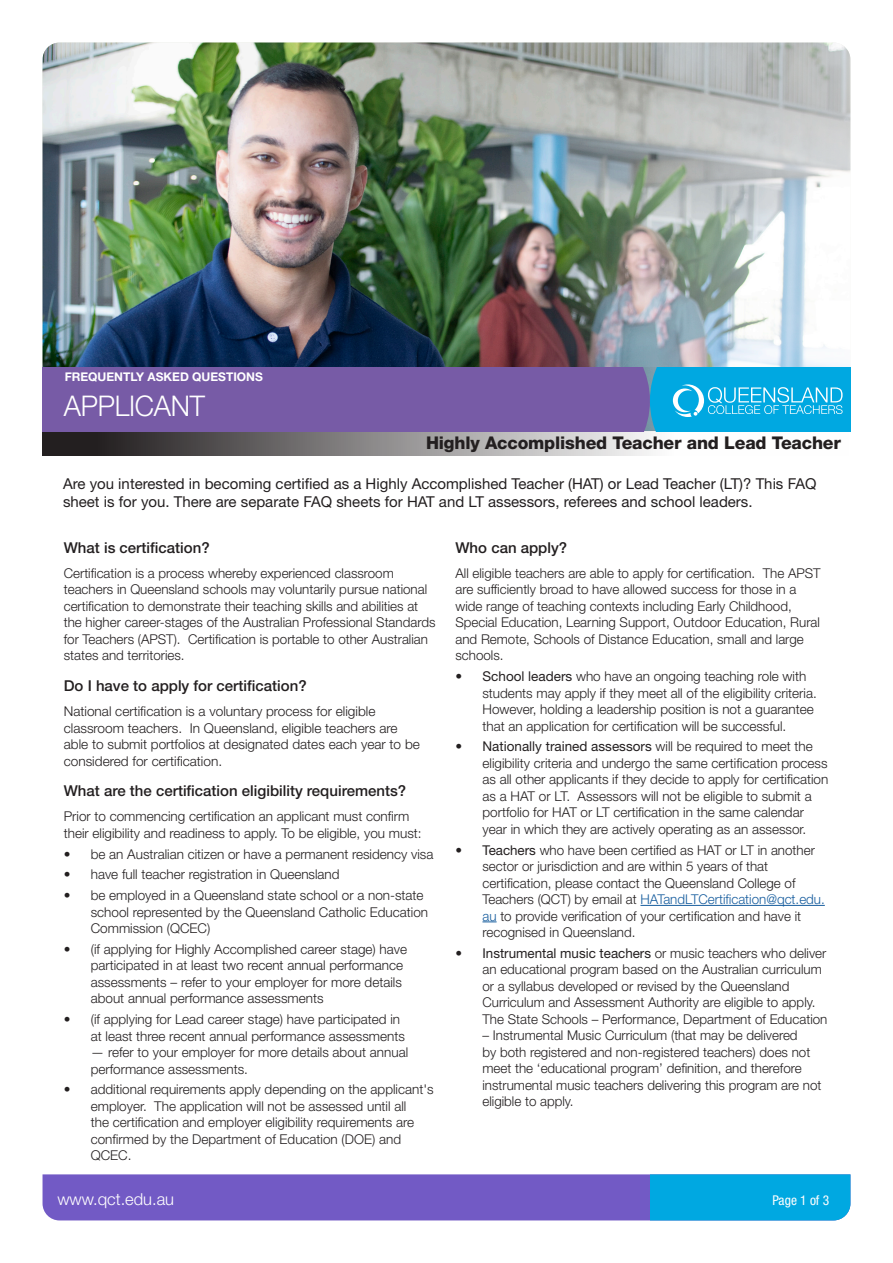
<style>
.page{position:relative;width:893px;height:1263px;background:#fff}
.page>*{position:absolute;margin:0;border:0;box-sizing:border-box;transform-origin:0 0}
.t1{font:300 28.5px "Helvetica Neue LT Std";letter-spacing:-.01em;color:#fff;scale:.96 1}
.t2{font:800 17.55px "Helvetica Neue LT Std";letter-spacing:-.01em;color:#231f20}
.t3{font:300 16.5px "Helvetica Neue LT Std";color:#fff}
.t4{font:15px/18px "Helvetica Neue LT Std";color:#231f20}
.t5{font:500 15px "Helvetica Neue LT Std";color:#231f20}
.t6{font:300 13.5px/16.5px "Helvetica Neue LT Std";color:#231f20}
.t7{font:condensed 13.5px "Helvetica Neue LT Std";color:#fff}
.t8{font:700 12px "Helvetica Neue LT Std";color:#fff}
.s1{font-weight:400}
.s2{color:#175d9e}
</style>
<div class="page">
<hr style="left:640px;top:905px;width:185px;height:1px;background:#175d9e">
<svg style="left:482px;top:921px;width:15px;height:1px"></svg>
<div style="left:43px;top:1174px;width:608px;height:46px;background:#725ac5"></div>
<div style="left:651px;top:1174px;width:199px;height:46px;background:#00a8e1"></div>
<img style="left:43px;top:43px;width:807px;height:324px">
<svg style="left:43px;top:431px;width:806px;height:25px"></svg>
<svg style="left:43px;top:367px;width:807px;height:64px;background:#5f70b5"></svg>
<p class="t8" style="left:65px;top:369px;width:200px">FREQUENTLY ASKED QUESTIONS</p>
<h1 class="t1" style="left:64px;top:388px;width:149px">APPLICANT</h1>
<p class="t2" style="left:426px;top:432px;width:416px">Highly Accomplished Teacher and Lead Teacher</p>
<p class="t4" style="left:63px;top:475px;width:755px">Are you interested in becoming certified as a Highly Accomplished Teacher (HAT) or Lead Teacher (LT)? This FAQ sheet is for you. There are separate FAQ sheets for HAT and LT assessors, referees and school leaders.</p>
<p class="t5" style="left:64px;top:538px;width:147px">What is certification?</p>
<p class="t6" style="left:64px;top:564px;width:373px">Certification is a process whereby experienced classroom teachers in Queensland schools may voluntarily pursue national certification to demonstrate their teaching skills and abilities at the higher career-stages of the Australian Professional Standards for Teachers (APST). Certification is portable to other Australian states and territories.</p>
<p class="t5" style="left:64px;top:677px;width:244px">Do I have to apply for certification?</p>
<p class="t6" style="left:64px;top:703px;width:358px">National certification is a voluntary process for eligible classroom teachers. In Queensland, eligible teachers are able to submit portfolios at designated dates each year to be considered for certification.</p>
<p class="t5" style="left:64px;top:782px;width:344px">What are the certification eligibility requirements?</p>
<p class="t6" style="left:64px;top:808px;width:359px">Prior to commencing certification an applicant must confirm their eligibility and readiness to apply. To be eligible, you must:</p>
<p class="t6" style="left:64px;top:845px;width:371px">• be an Australian citizen or have a permanent residency visa</p>
<p class="t6" style="left:64px;top:866px;width:277px">• have full teacher registration in Queensland</p>
<p class="t6" style="left:91px;top:887px;width:339px;text-indent:-27px">• be employed in a Queensland state school or a non-state school represented by the Queensland Catholic Education<br>Commission (QCEC)</p>
<p class="t6" style="left:91px;top:940px;width:318px;text-indent:-27px">• (if applying for Highly Accomplished career stage) have participated in at least two recent annual performance assessments – refer to your employer for more details about annual performance assessments</p>
<p class="t6" style="left:91px;top:1011px;width:316px;text-indent:-27px">• (if applying for Lead career stage) have participated in at least three recent annual performance assessments</p>
<p class="t6" style="left:91px;top:1044px;width:319px">— refer to your employer for more details about annual performance assessments.</p>
<p class="t6" style="left:91px;top:1081px;width:344px;text-indent:-27px">• additional requirements apply depending on the applicant's employer. The application will not be assessed until all<br>the certification and employer eligibility requirements are confirmed by the Department of Education (DOE) and QCEC.</p>
<p class="t5" style="left:455px;top:538px;width:113px">Who can apply?</p>
<p class="t6" style="left:455px;top:564px;width:367px">All eligible teachers are able to apply for certification. The APST are sufficiently broad to have allowed success for those in a wide range of teaching contexts including Early Childhood, Special Education, Learning Support, Outdoor Education, Rural and Remote, Schools of Distance Education, small and large schools.</p>
<p class="t6" style="left:482px;top:668px;width:336px;text-indent:-27px"><span class="s1">• School leaders</span> who have an ongoing teaching role with students may apply if they meet all of the eligibility criteria.<br>However, holding a leadership position is not a guarantee that an application for certification will be successful.</p>
<p class="t6" style="left:482px;top:738px;width:347px;text-indent:-27px"><span class="s1">• Nationally trained assessors</span> will be required to meet the eligibility criteria and undergo the same certification process as all other applicants if they decide to apply for certification as a HAT or LT. Assessors will not be eligible to submit a portfolio for HAT or LT certification in the same calendar year in which they are actively operating as an assessor.</p>
<p class="t6" style="left:482px;top:841px;width:344px;text-indent:-27px"><span class="s1">• Teachers</span> who have been certified as HAT or LT in another sector or jurisdiction and are within 5 years of that certification, please contact the Queensland College of Teachers (QCT) by email at <span class="s2">HATandLTCertification@qct.edu. au</span> to provide verification of your certification and have it recognised in Queensland.</p>
<p class="t6" style="left:482px;top:944px;width:346px;text-indent:-27px"><span class="s1">• Instrumental music teachers</span> or music teachers who deliver an educational program based on the Australian curriculum or a syllabus developed or revised by the Queensland Curriculum and Assessment Authority are eligible to apply.<br>The State Schools – Performance, Department of Education</p>
<p class="t6" style="left:482px;top:1027px;width:340px">– Instrumental Music Curriculum (that may be delivered<br>by both registered and non-registered teachers) does not meet the ‘educational program’ definition, and therefore instrumental music teachers delivering this program are not eligible to apply.</p>
<p class="t3" style="left:57px;top:1188px;width:118px">www.qct.edu.au</p>
<p class="t7" style="left:772px;top:1192px;width:58px">Page 1 of 3</p>
</div>
